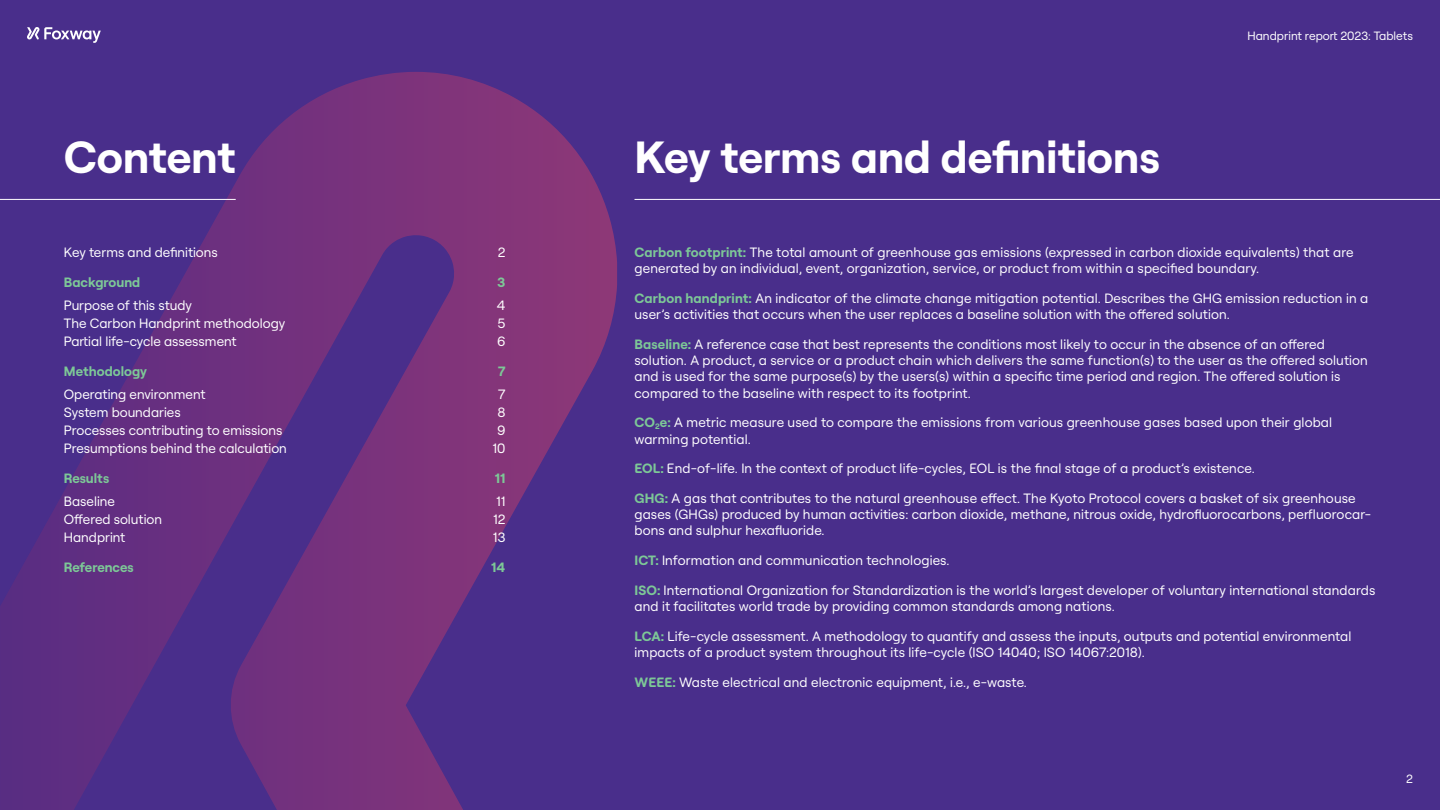
<style>
.page{position:relative;width:1440px;height:810px;background:#492e8b}
.page>*{position:absolute;margin:0;border:0;box-sizing:border-box;transform-origin:0 0}
.t1{font:700 45px "Roobert Foxway";color:#fff}
.t2{font:13.5px/16.2px "Roobert Foxway";letter-spacing:.01em;color:#fff}
.t3{font:700 13.5px "Roobert Foxway";color:#7dc897}
.t4{font:12px "Roobert Foxway";color:#fff}
.s1{font-weight:700;color:#7dc897}
</style>
<div class="page">
<svg style="left:0;top:72px;width:617px;height:738px"></svg>
<hr style="left:0;top:199px;width:236px;height:1px;background:#fff">
<hr style="left:634px;top:199px;width:806px;height:1px;background:#fff">
<svg style="left:27px;top:27px;width:74px;height:16px"></svg>
<h1 class="t1" style="left:64px;top:122px;width:173px">Content</h1>
<h1 class="t1" style="left:634px;top:122px;width:527px">Key terms and definitions</h1>
<p class="t4" style="left:1248px;top:26px;width:167px">Handprint report 2023: Tablets</p>
<p class="t2" style="left:64px;top:243px;width:155px">Key terms and definitions</p>
<p class="t2" style="left:498px;top:243px;width:9px">2</p>
<p class="t3" style="left:64px;top:272px;width:78px">Background</p>
<p class="t3" style="left:497px;top:272px;width:10px">3</p>
<p class="t2" style="left:64px;top:296px;width:130px">Purpose of this study</p>
<p class="t2" style="left:497px;top:296px;width:10px">4</p>
<p class="t2" style="left:64px;top:314px;width:223px">The Carbon Handprint methodology</p>
<p class="t2" style="left:497px;top:314px;width:10px">5</p>
<p class="t2" style="left:64px;top:332px;width:174px">Partial life-cycle assessment</p>
<p class="t2" style="left:497px;top:332px;width:10px">6</p>
<p class="t3" style="left:64px;top:361px;width:85px">Methodology</p>
<p class="t3" style="left:498px;top:361px;width:9px">7</p>
<p class="t2" style="left:64px;top:385px;width:143px">Operating environment</p>
<p class="t2" style="left:498px;top:385px;width:9px">7</p>
<p class="t2" style="left:64px;top:403px;width:118px">System boundaries</p>
<p class="t2" style="left:497px;top:403px;width:10px">8</p>
<p class="t2" style="left:64px;top:421px;width:220px">Processes contributing to emissions</p>
<p class="t2" style="left:497px;top:421px;width:10px">9</p>
<p class="t2" style="left:64px;top:439px;width:225px">Presumptions behind the calculation</p>
<p class="t2" style="left:493px;top:439px;width:14px">10</p>
<p class="t3" style="left:64px;top:468px;width:47px">Results</p>
<p class="t3" style="left:495px;top:468px;width:12px">11</p>
<p class="t2" style="left:64px;top:492px;width:53px">Baseline</p>
<p class="t2" style="left:496px;top:492px;width:11px">11</p>
<p class="t2" style="left:64px;top:510px;width:100px">Offered solution</p>
<p class="t2" style="left:493px;top:510px;width:14px">12</p>
<p class="t2" style="left:64px;top:528px;width:63px">Handprint</p>
<p class="t2" style="left:493px;top:528px;width:14px">13</p>
<p class="t3" style="left:64px;top:556px;width:71px">References</p>
<p class="t3" style="left:491px;top:556px;width:16px">14</p>
<p class="t2" style="left:634px;top:243px;width:721px"><span class="s1">Carbon footprint:</span> The total amount of greenhouse gas emissions (expressed in carbon dioxide equivalents) that are generated by an individual, event, organization, service, or product from within a specified boundary.</p>
<p class="t2" style="left:634px;top:289px;width:735px"><span class="s1">Carbon handprint:</span> An indicator of the climate change mitigation potential. Describes the GHG emission reduction in a user’s activities that occurs when the user replaces a baseline solution with the offered solution.</p>
<p class="t2" style="left:634px;top:335px;width:735px"><span class="s1">Baseline:</span> A reference case that best represents the conditions most likely to occur in the absence of an offered solution. A product, a service or a product chain which delivers the same function(s) to the user as the offered solution and is used for the same purpose(s) by the users(s) within a specific time period and region. The offered solution is compared to the baseline with respect to its footprint.</p>
<p class="t2" style="left:634px;top:413px;width:699px"><span class="s1">CO</span><sub>2</sub><span class="s1">e:</span> A metric measure used to compare the emissions from various greenhouse gases based upon their global warming potential.</p>
<p class="t2" style="left:635px;top:459px;width:622px"><span class="s1">EOL:</span> End-of-life. In the context of product life-cycles, EOL is the final stage of a product’s existence.</p>
<p class="t2" style="left:635px;top:489px;width:738px"><span class="s1">GHG:</span> A gas that contributes to the natural greenhouse effect. The Kyoto Protocol covers a basket of six greenhouse gases (GHGs) produced by human activities: carbon dioxide, methane, nitrous oxide, hydrofluorocarbons, perfluorocar&shy;bons and sulphur hexafluoride.</p>
<p class="t2" style="left:635px;top:544px;width:742px;line-height:29.7px"><span class="s1">ICT:</span> Information and communication technologies.<br><span class="s1">ISO:</span> International Organization for Standardization is the world’s largest developer of voluntary international standards</p>
<p class="t2" style="left:635px;top:597px;width:482px">and it facilitates world trade by providing common standards among nations.</p>
<p class="t2" style="left:635px;top:627px;width:718px"><span class="s1">LCA:</span> Life-cycle assessment. A methodology to quantify and assess the inputs, outputs and potential environmental impacts of a product system throughout its life-cycle (ISO 14040; ISO 14067:2018).</p>
<p class="t2" style="left:635px;top:673px;width:394px"><span class="s1">WEEE:</span> Waste electrical and electronic equipment, i.e., e-waste.</p>
<p class="t4" style="left:1406px;top:770px;width:8px">2</p>
</div>
